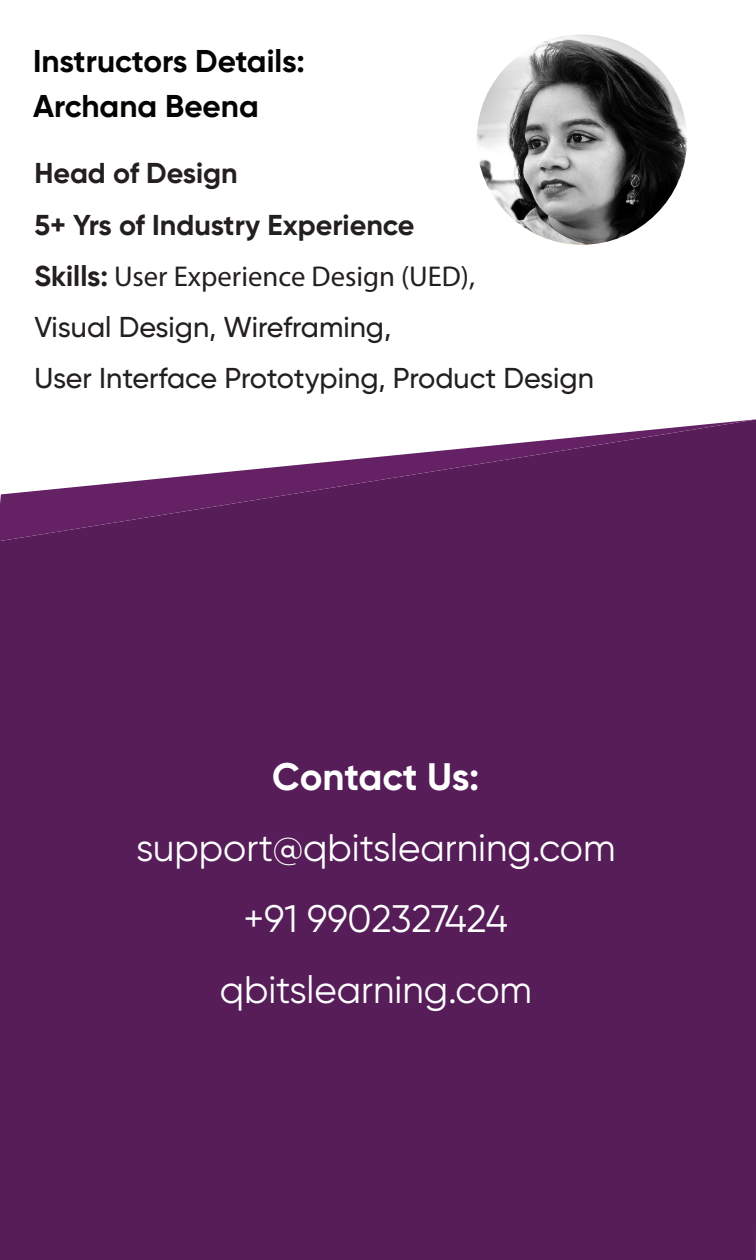
<style>
.page{position:relative;width:756px;height:1260px;background:#fff}
.page>*{position:absolute;margin:0;border:0;box-sizing:border-box;transform-origin:0 0}
.t1{font:38.32px/71px "Gilroy";color:#fff;text-align:center}
.t2{font:700 38.32px "Gilroy";letter-spacing:-.005em;color:#fff}
.t3{font:700 31.5px/45.5px "Gilroy";color:#040503}
.t4{font:500 28.7px/51.3px "Gilroy";color:#231f20}
.t5{font:700 28.7px/51.3px "Gilroy";color:#231f20}
.t6{font:28.7px "Myriad Pro";color:#231f20}
.s1{font-family:"Gilroy";font-weight:700}
</style>
<div class="page">
<img style="left:477px;top:34px;width:210px;height:211px;border-radius:105px">
<div style="left:0;top:542px;width:756px;height:718px;background:#561d59"></div>
<svg style="left:0;top:419px;width:756px;height:123px"></svg>
<p class="t3" style="left:33px;top:38px;width:273px">Instructors Details:<br>Archana Beena</p>
<p class="t5" style="left:34px;top:147px;width:382px">Head of Design<br>5+ Yrs of Industry Experience</p>
<p class="t6" style="left:34px;top:259px;width:442px"><span class="s1">Skills:</span> User Experience Design (UED),</p>
<p class="t4" style="left:34px;top:301px;width:561px">Visual Design, Wireframing,<br>User Interface Prototyping, Product Design</p>
<h1 class="t2" style="left:272px;top:753px;width:209px">Contact Us:</h1>
<h1 class="t1" style="left:136px;top:812px;width:481px">support@qbitslearning.com +91 9902327424 qbitslearning.com</h1>
</div>
